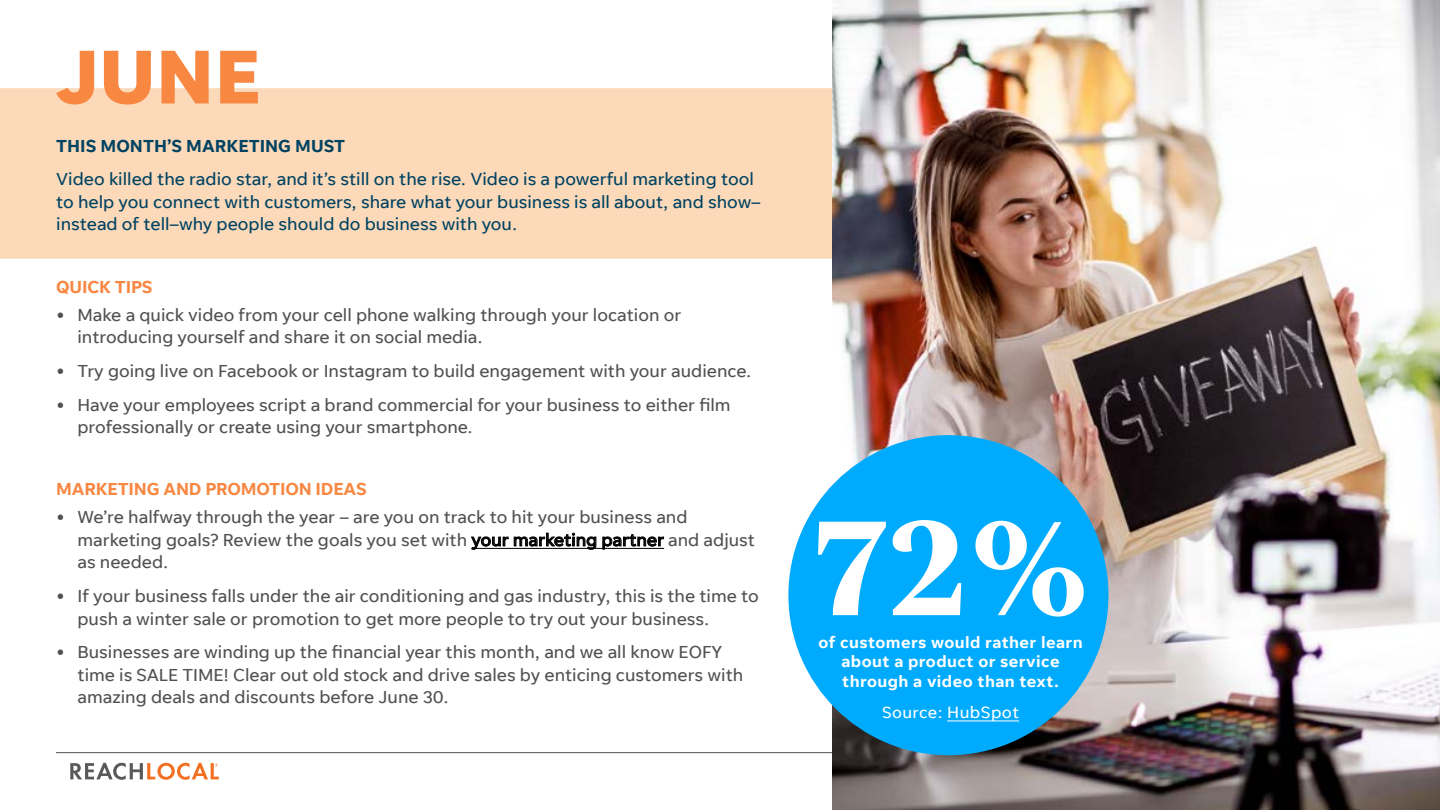
<style>
.page{position:relative;width:1440px;height:810px;background:#fff}
.page>*{position:absolute;margin:0;border:0;box-sizing:border-box;transform-origin:0 0}
.t1{font:700 139.5px "Unify Serif Display";color:#fff}
.t2{font:700 77.5px "Unify Sans";color:#f88742}
.t3{font:17.5px/22.5px "Unify Sans";color:#515151}
.t4{font:17.5px/22.5px "Unify Sans";color:#004261}
.t5{font:600 17.5px "Unify Sans";letter-spacing:-.01em;color:#f88742}
.t6{font:600 17.5px "Unify Sans";color:#004261}
.t7{font:600 16.25px/19.8px "Unify Sans";letter-spacing:.025em;color:#fff;text-align:center}
.t8{font:16.25px "Unify Sans";letter-spacing:.025em;color:#fff}
.s1{color:#000}
.s2{font-size:16.5px}
</style>
<div class="page">
<hr style="left:56px;top:752px;width:1328px;height:1px;background:#515151">
<svg style="left:70px;top:763px;width:149px;height:17px"></svg>
<div style="left:0;top:88px;width:832px;height:171px;background:#fbd9b9"></div>
<img style="left:832px;top:0;width:608px;height:810px">
<hr style="left:471px;top:548px;width:193px;height:1px;background:#000">
<div style="left:788px;top:435px;width:321px;height:320px;background:#00abfd;border-radius:50%"></div>
<hr style="left:947px;top:721px;width:72px;height:1px;background:#fff">
<h2 class="t2" style="left:56px;top:33px;width:206px">JUNE</h2>
<p class="t6" style="left:56px;top:136px;width:291px">THIS MONTH’S MARKETING MUST</p>
<p class="t4" style="left:56px;top:168px;width:706px">Video killed the radio star, and it’s still on the rise. Video is a powerful marketing tool to help you connect with customers, share what your business is all about, and show– instead of tell–why people should do business with you.</p>
<p class="t5" style="left:56px;top:277px;width:98px">QUICK TIPS</p>
<p class="t3" style="left:77px;top:304px;width:605px;text-indent:-21px">• Make a quick video from your cell phone walking through your location or introducing yourself and share it on social media.</p>
<p class="t3" style="left:56px;top:360px;width:697px">• Try going live on Facebook or Instagram to build engagement with your audience.</p>
<p class="t3" style="left:77px;top:394px;width:655px;text-indent:-21px">• Have your employees script a brand commercial for your business to either film professionally or create using your smartphone.</p>
<p class="t5" style="left:56px;top:480px;width:312px">MARKETING AND PROMOTION IDEAS</p>
<p class="t3" style="left:77px;top:506px;width:679px;text-indent:-21px">• We’re halfway through the year – are you on track to hit your business and marketing goals? Review the goals you set with <span class="s1">your marketing partner</span> and adjust as needed.</p>
<p class="t3" style="left:77px;top:585px;width:683px;text-indent:-21px">• If your business falls under the air conditioning and gas industry, this is the time to push a winter sale or promotion to get more people to try out your business.</p>
<p class="t3" style="left:77px;top:641px;width:667px;text-indent:-21px">• Businesses are winding up the financial year this month, and we all know EOFY time is SALE TIME! Clear out old stock and drive sales by enticing customers with amazing deals and discounts before June 30.</p>
<p class="t7" style="left:818px;top:632px;width:266px">of customers would rather learn about a product or service through a video than text.</p>
<p class="t8" style="left:882px;top:704px;width:139px">Source: <span class="s2">HubSpot</span></p>
<h1 class="t1" style="left:813px;top:487px;width:277px">72%</h1>
</div>
